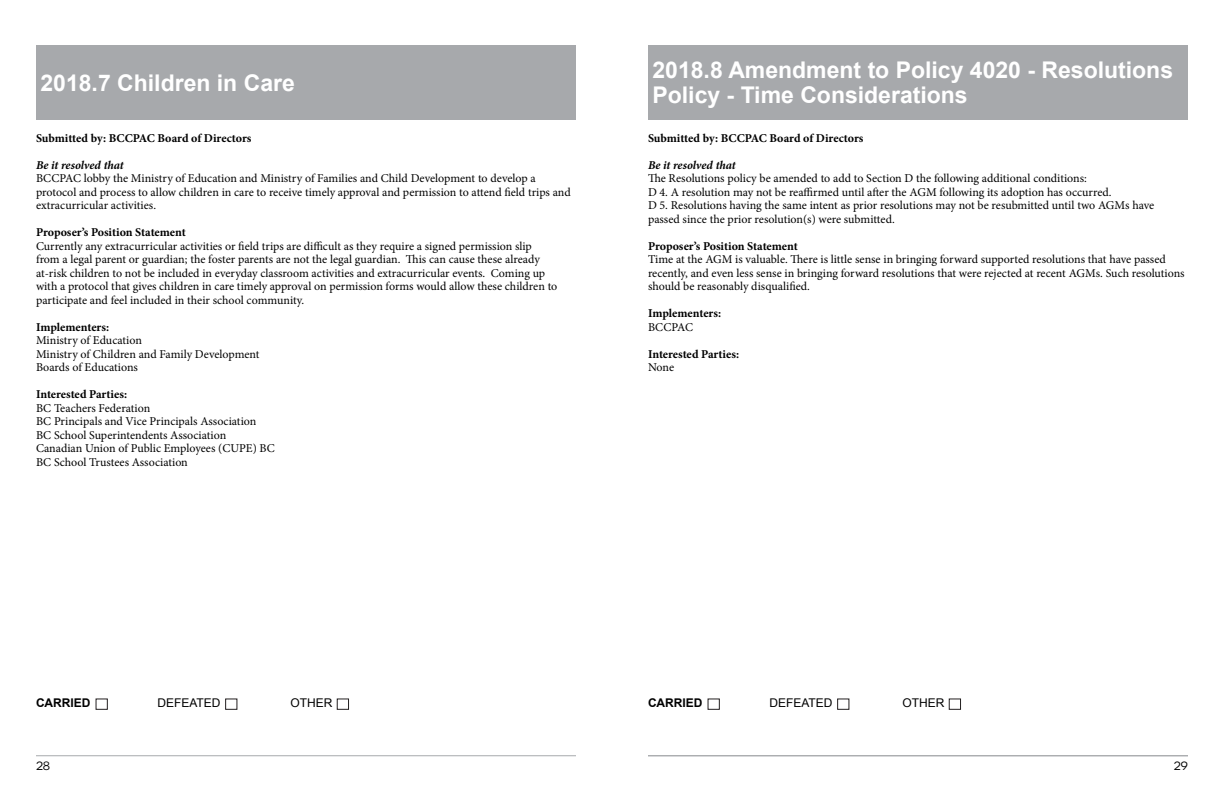
<style>
.page{position:relative;width:1224px;height:792px;background:#fff}
.page>*{position:absolute;margin:0;border:0;box-sizing:border-box;transform-origin:0 0}
.t1{font:700 23px/25px "Arial";color:#fff}
.t2{font:12px/13.5px "Minion Pro";color:#000}
.t3{font:700 12px "Minion Pro";letter-spacing:-.005em;color:#000}
.t4{font:italic 700 12px "Minion Pro";letter-spacing:-.005em;color:#000}
.t5{font:12px "Arial";color:#000}
.t6{font:700 12px "Arial";color:#000}
.t7{font:12px "Novecentowide";color:#000}
</style>
<div class="page">
<hr style="left:36px;top:756px;width:540px;height:1px;background:#a7a9ac">
<hr style="left:648px;top:756px;width:540px;height:1px;background:#a7a9ac">
<div style="left:36px;top:45px;width:540px;height:75px;background:#a7a9ac"></div>
<div style="left:96px;top:698px;width:12px;height:12px;border:1px solid #231f20"></div>
<div style="left:225px;top:698px;width:12px;height:12px;border:1px solid #231f20"></div>
<div style="left:337px;top:698px;width:12px;height:12px;border:1px solid #231f20"></div>
<div style="left:648px;top:45px;width:540px;height:75px;background:#a7a9ac"></div>
<div style="left:708px;top:698px;width:12px;height:12px;border:1px solid #231f20"></div>
<div style="left:837px;top:698px;width:12px;height:12px;border:1px solid #231f20"></div>
<div style="left:949px;top:698px;width:12px;height:12px;border:1px solid #231f20"></div>
<h1 class="t1" style="left:40px;top:71px;width:256px">2018.7 Children in Care</h1>
<p class="t3" style="left:36px;top:130px;width:217px">Submitted by: BCCPAC Board of Directors</p>
<p class="t4" style="left:36px;top:157px;width:89px">Be it resolved that</p>
<p class="t2" style="left:36px;top:172px;width:536px">BCCPAC lobby the Ministry of Education and Ministry of Families and Child Development to develop a protocol and process to allow children in care to receive timely approval and permission to attend field trips and extracurricular activities.</p>
<p class="t3" style="left:36px;top:224px;width:151px">Proposer’s Position Statement</p>
<p class="t2" style="left:36px;top:239px;width:523px">Currently any extracurricular activities or field trips are difficult as they require a signed permission slip from a legal parent or guardian; the foster parents are not the legal guardian. This can cause these already at-risk children to not be included in everyday classroom activities and extracurricular events. Coming up with a protocol that gives children in care timely approval on permission forms would allow these children to participate and feel included in their school community.</p>
<p class="t3" style="left:36px;top:319px;width:75px">Implementers:</p>
<p class="t2" style="left:36px;top:334px;width:225px">Ministry of Education<br>Ministry of Children and Family Development<br>Boards of Educations</p>
<p class="t3" style="left:36px;top:386px;width:93px">Interested Parties:</p>
<p class="t2" style="left:36px;top:401px;width:240px">BC Teachers Federation<br>BC Principals and Vice Principals Association<br>BC School Superintendents Association Canadian Union of Public Employees (CUPE) BC BC School Trustees Association</p>
<h1 class="t1" style="left:652px;top:58px;width:522px">2018.8 Amendment to Policy 4020 - Resolutions<br>Policy - Time Considerations</h1>
<p class="t3" style="left:648px;top:130px;width:217px">Submitted by: BCCPAC Board of Directors</p>
<p class="t4" style="left:648px;top:157px;width:89px">Be it resolved that</p>
<p class="t2" style="left:648px;top:172px;width:508px">The Resolutions policy be amended to add to Section D the following additional conditions:<br>D 4. A resolution may not be reaffirmed until after the AGM following its adoption has occurred.<br>D 5. Resolutions having the same intent as prior resolutions may not be resubmitted until two AGMs have passed since the prior resolution(s) were submitted.</p>
<p class="t3" style="left:648px;top:238px;width:151px">Proposer’s Position Statement</p>
<p class="t2" style="left:648px;top:253px;width:538px">Time at the AGM is valuable. There is little sense in bringing forward supported resolutions that have passed recently, and even less sense in bringing forward resolutions that were rejected at recent AGMs. Such resolutions should be reasonably disqualified.</p>
<p class="t3" style="left:648px;top:305px;width:75px">Implementers:</p>
<p class="t2" style="left:648px;top:320px;width:47px">BCCPAC</p>
<p class="t3" style="left:648px;top:346px;width:93px">Interested Parties:</p>
<p class="t2" style="left:648px;top:361px;width:28px">None</p>
<p class="t6" style="left:36px;top:695px;width:56px">CARRIED</p>
<p class="t5" style="left:157px;top:695px;width:65px">DEFEATED</p>
<p class="t5" style="left:291px;top:695px;width:43px">OTHER</p>
<p class="t6" style="left:648px;top:695px;width:56px">CARRIED</p>
<p class="t5" style="left:769px;top:695px;width:65px">DEFEATED</p>
<p class="t5" style="left:903px;top:695px;width:43px">OTHER</p>
<p class="t7" style="left:36px;top:759px;width:16px">28</p>
<p class="t7" style="left:1174px;top:759px;width:16px">29</p>
</div>
